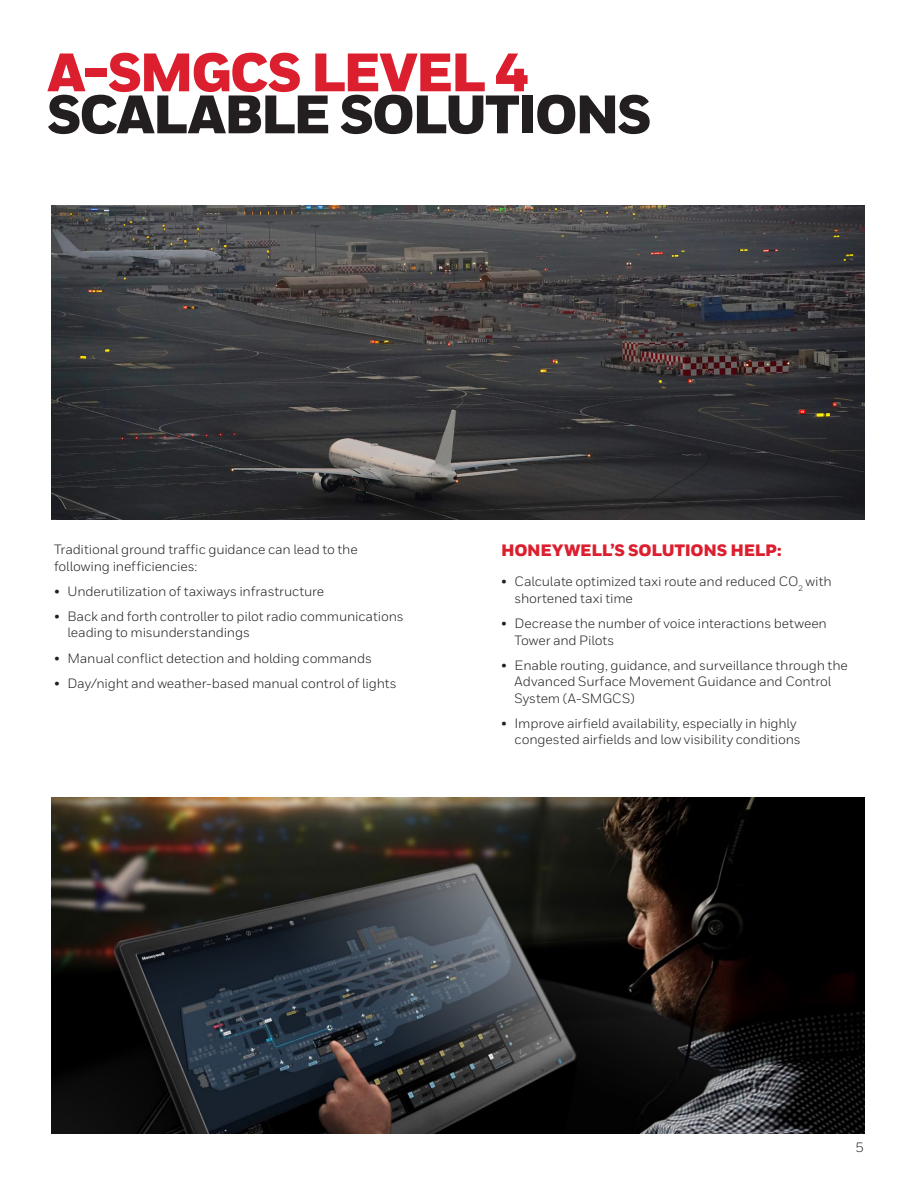
<style>
.page{position:relative;width:918px;height:1188px;background:#fff}
.page>*{position:absolute;margin:0;border:0;box-sizing:border-box;transform-origin:0 0}
.Title_40_30__the_res{font:900 54px "Honeywell Sans";letter-spacing:-.045em;color:#231f20}
.Title_40_30__the_res-2{font:900 54px "Honeywell Sans";letter-spacing:-.04em;color:#dc1f2e}
._08_Inside__Intro_Te{font:900 16.5px "Honeywell Sans";letter-spacing:-.02em;color:#dc1f2e}
._08_Inside__Intro_Te-2{font:13.5px/16.5px "Honeywell Sans";letter-spacing:-.01em;color:#231f20}
</style>
<div class="page">
<img style="left:52px;top:797px;width:812px;height:337px">
<img style="left:52px;top:205px;width:812px;height:315px">
<p class="Title_40_30__the_res-2" style="left:47px;top:39px;width:483px">A-SMGCS LEVEL 4</p>
<p class="Title_40_30__the_res" style="left:47px;top:81px;width:606px">SCALABLE SOLUTIONS</p>
<p class="_08_Inside__Intro_Te-2" style="left:54px;top:541px;width:305px">Traditional ground traffic guidance can lead to the following inefficiencies:</p>
<p class="_08_Inside__Intro_Te-2" style="left:54px;top:583px;width:272px">• Underutilization of taxiways infrastructure</p>
<p class="_08_Inside__Intro_Te-2" style="left:68px;top:608px;width:338px;text-indent:-14px">• Back and forth controller to pilot radio communications leading to misunderstandings</p>
<p class="_08_Inside__Intro_Te-2" style="left:54px;top:650px;width:319px">• Manual conflict detection and holding commands</p>
<p class="_08_Inside__Intro_Te-2" style="left:54px;top:675px;width:344px">• Day/night and weather-based manual control of lights</p>
<p class="_08_Inside__Intro_Te" style="left:501px;top:541px;width:282px">HONEYWELL’S SOLUTIONS HELP:</p>
<p class="_08_Inside__Intro_Te-2" style="left:515px;top:574px;width:319px;text-indent:-14px">• Calculate optimized taxi route and reduced CO<sub>2</sub> with shortened taxi time</p>
<p class="_08_Inside__Intro_Te-2" style="left:515px;top:615px;width:314px;text-indent:-14px">• Decrease the number of voice interactions between<br>Tower and Pilots</p>
<p class="_08_Inside__Intro_Te-2" style="left:515px;top:657px;width:335px;text-indent:-14px">• Enable routing, guidance, and surveillance through the<br>Advanced Surface Movement Guidance and Control<br>System (A-SMGCS)</p>
<p class="_08_Inside__Intro_Te-2" style="left:515px;top:715px;width:288px;text-indent:-14px">• Improve airfield availability, especially in highly congested airfields and low visibility conditions</p>
<p class="_08_Inside__Intro_Te-2" style="left:856px;top:1139px;width:10px">5</p>
</div>
